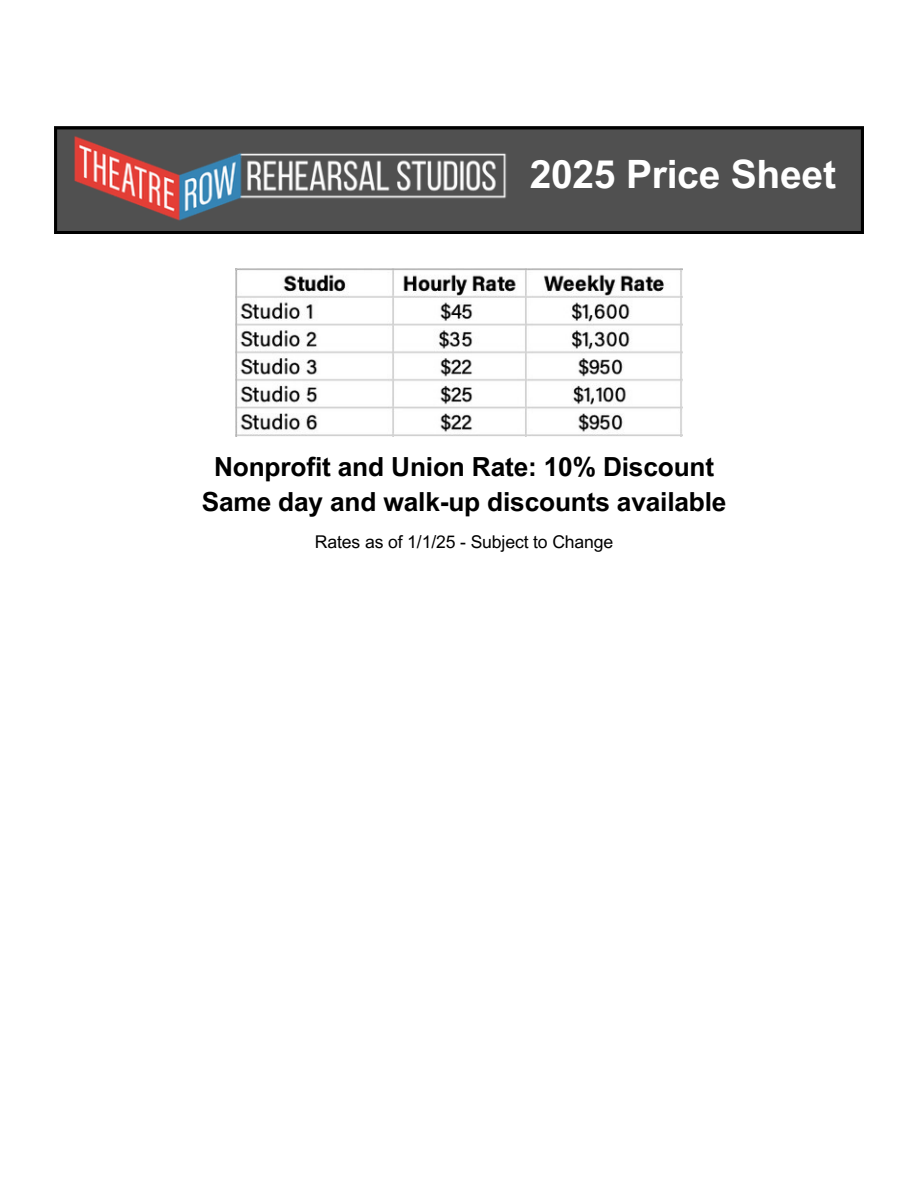
<style>
.page{position:relative;width:918px;height:1188px;background:#fff}
.page>*{position:absolute;margin:0;border:0;box-sizing:border-box;transform-origin:0 0}
.t1{font:700 39px "Arial MT Pro";letter-spacing:-.005em;color:#fff}
.t2{font:700 26.25px/34.8px "Arial MT Pro";letter-spacing:-.005em;color:#000;text-align:center}
.t3{font:17.55px "Arial MT Pro";letter-spacing:-.005em;color:#000}
</style>
<div class="page">
<img style="left:236px;top:269px;width:446px;height:167px">
<svg style="left:54px;top:126px;width:810px;height:108px;background:#5b5657"></svg>
<p class="t1" style="left:530px;top:160px;width:308px">2025 Price Sheet</p>
<h1 class="t2" style="left:202px;top:453px;width:526px">Nonprofit and Union Rate: 10% Discount<br>Same day and walk-up discounts available</h1>
<p class="t3" style="left:315px;top:535px;width:300px">Rates as of 1/1/25 - Subject to Change</p>
</div>
